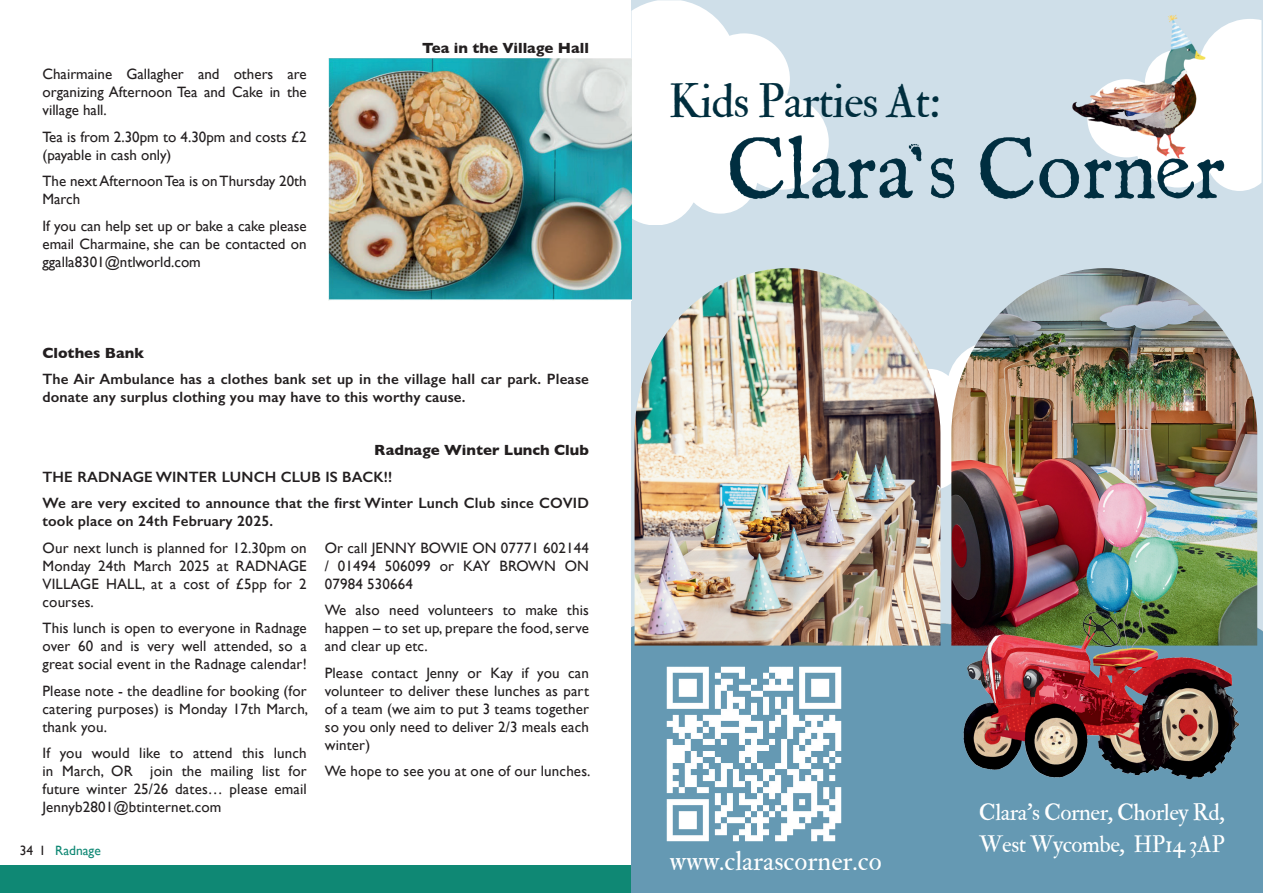
<style>
.page{position:relative;width:1263px;height:893px;background:#fff}
.page>*{position:absolute;margin:0;border:0;box-sizing:border-box;transform-origin:0 0}
.t1{font:46.8px "IM FELL Double Pica Roman";letter-spacing:-.02em;color:#002e3e}
.t2{font:27px "IM FELL Double Pica Roman";color:#fff}
.t3{font:23.1px/31.5px "IM FELL Double Pica Roman";letter-spacing:-.02em;color:#fff}
.t4{font:15px/18px "Gill Sans";letter-spacing:.01em;color:#231f20;text-align:justify}
.t5{font:600 15px/18px "Gill Sans";letter-spacing:.01em;color:#231f20}
.t6{font:700 15px "Gill Sans";color:#231f20}
.t7{font:13.5px "Gill Sans";color:#0f8874}
.s1{color:#231f20}
</style>
<div class="page">
<div style="left:0;top:865px;width:631px;height:28px;background:#0f8874"></div>
<svg style="left:631px;top:0;width:632px;height:893px;background:#9ebfd0"></svg>
<svg style="left:940px;top:370px;width:11px;height:77px"></svg>
<svg style="left:631px;top:0;width:197px;height:225px"></svg>
<svg style="left:1227px;top:19px;width:34px;height:172px"></svg>
<img style="left:660px;top:660px;width:187px;height:187px">
<img style="left:634px;top:268px;width:306px;height:378px">
<img style="left:951px;top:268px;width:306px;height:179px">
<img style="left:725px;top:132px;width:503px;height:71px">
<img style="left:916px;top:447px;width:347px;height:370px">
<img style="left:1051px;top:15px;width:176px;height:161px">
<img style="left:329px;top:58px;width:302px;height:243px">
<p class="t4" style="left:43px;top:65px;width:266px">Chairmaine Gallagher and others are organizing Afternoon Tea and Cake in the village hall.</p>
<p class="t4" style="left:43px;top:128px;width:266px">Tea is from 2.30pm to 4.30pm and costs £2 (payable in cash only)</p>
<p class="t4" style="left:43px;top:172px;width:266px">The next Afternoon Tea is on Thursday 20th<br>March</p>
<p class="t4" style="left:43px;top:217px;width:266px">If you can help set up or bake a cake please email Charmaine, she can be contacted on ggalla8301@ntlworld.com</p>
<p class="t6" style="left:422px;top:36px;width:168px">Tea in the Village Hall</p>
<p class="t6" style="left:43px;top:341px;width:103px">Clothes Bank</p>
<p class="t5" style="left:43px;top:370px;width:548px">The Air Ambulance has a clothes bank set up in the village hall car park. Please donate any surplus clothing you may have to this worthy cause.</p>
<p class="t6" style="left:374px;top:438px;width:216px">Radnage Winter Lunch Club</p>
<p class="t5" style="left:43px;top:463px;width:548px;line-height:26.5px">THE RADNAGE WINTER LUNCH CLUB IS BACK!!<br>We are very excited to announce that the first Winter Lunch Club since COVID</p>
<p class="t5" style="left:43px;top:512px;width:232px">took place on 24th February 2025.</p>
<p class="t4" style="left:43px;top:539px;width:266px">Our next lunch is planned for 12.30pm on Monday 24th March 2025 at RADNAGE VILLAGE HALL, at a cost of £5pp for 2 courses.</p>
<p class="t4" style="left:43px;top:619px;width:266px">This lunch is open to everyone in Radnage over 60 and is very well attended, so a great social event in the Radnage calendar!</p>
<p class="t4" style="left:43px;top:682px;width:267px">Please note - the deadline for booking (for catering purposes) is Monday 17th March, thank you.</p>
<p class="t4" style="left:43px;top:744px;width:266px">If you would like to attend this lunch in March, OR join the mailing list for future winter 25/26 dates… please email Jennyb2801@btinternet.com</p>
<p class="t4" style="left:325px;top:539px;width:266px">Or call JENNY BOWIE ON 07771 602144 / 01494 506099 or KAY BROWN ON 07984 530664</p>
<p class="t4" style="left:325px;top:601px;width:266px">We also need volunteers to make this happen – to set up, prepare the food, serve and clear up etc.</p>
<p class="t4" style="left:325px;top:664px;width:266px">Please contact Jenny or Kay if you can volunteer to deliver these lunches as part of a team (we aim to put 3 teams together so you only need to deliver 2/3 meals each winter)</p>
<p class="t4" style="left:325px;top:762px;width:267px">We hope to see you at one of our lunches.</p>
<p class="t7" style="left:20px;top:843px;width:83px"><span class="s1">34 I</span> Radnage</p>
<h1 class="t1" style="left:668px;top:73px;width:274px">Kids Parties At:</h1>
<h2 class="t2" style="left:669px;top:845px;width:214px">www.clarascorner.co</h2>
<h3 class="t3" style="left:979px;top:797px;width:247px">Clara’s Corner, Chorley Rd,<br>West Wycombe, HP14 3AP</h3>
</div>
